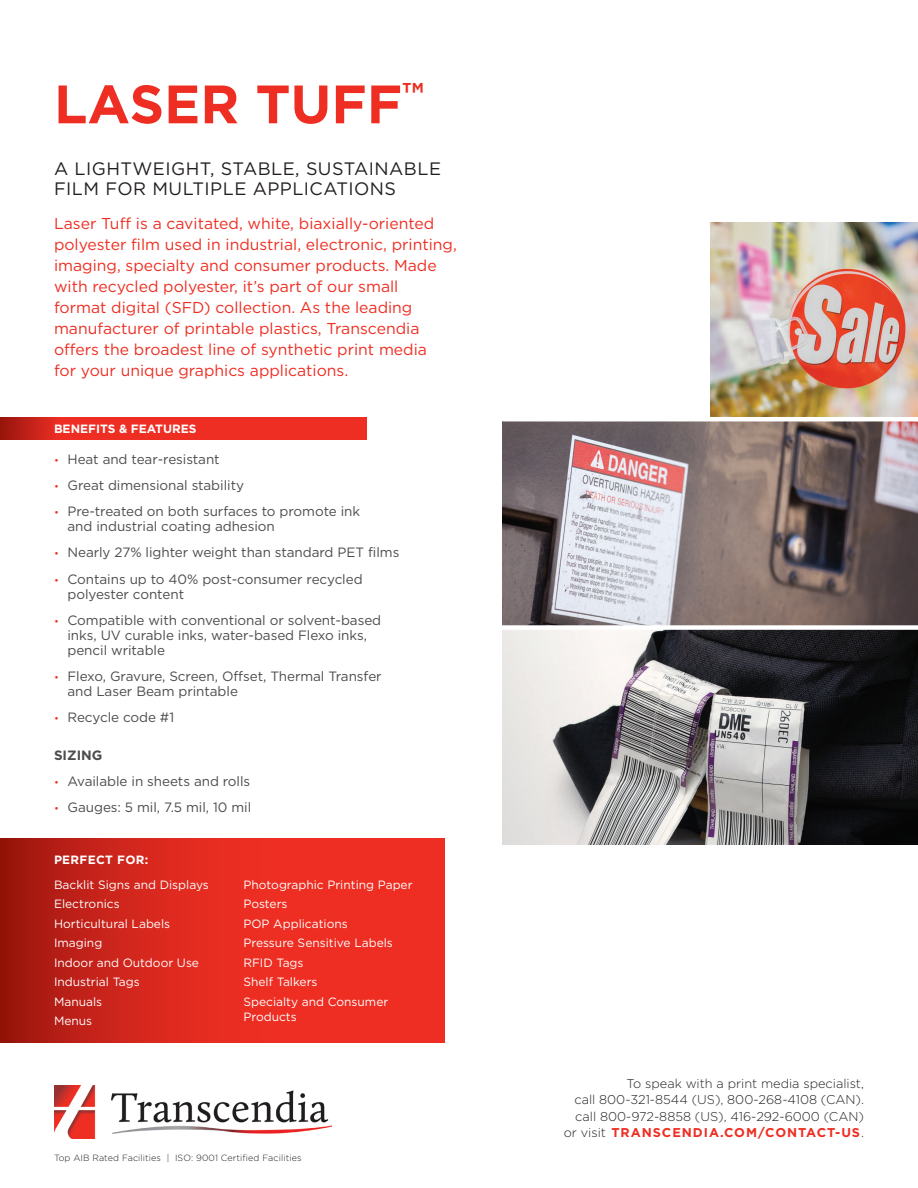
<style>
.page{position:relative;width:918px;height:1188px;background:#fff}
.page>*{position:absolute;margin:0;border:0;box-sizing:border-box;transform-origin:0 0}
.t1{font:700 54px "Gotham";color:#ee2e22}
.t2{font:18px/19.5px "Gotham";letter-spacing:.025em;color:#231f20}
.t3{font:15.75px/21px "Gotham";color:#ee2e22}
.t4{font:13.5px/15px "Gotham";letter-spacing:-.005em;color:#4b4c4d}
.t5{font:700 13.5px "Gotham";color:#4b4c4d}
.t6{font:300 12.75px/16.5px "Gotham";color:#231f20;text-align:right}
.t7{font:12px/15px "Gotham";color:#fff}
.t8{font:700 12px "Gotham";color:#fff}
.t9{font:700 12px "Gotham";letter-spacing:.025em;color:#fff}
.t10{font:300 9px "Gotham";letter-spacing:.01em;color:#231f20}
.s1{font-weight:300;font-size:10.5px;color:#ee2e22}
.s2{font-weight:700;color:#ee2e22}
</style>
<div class="page">
<svg style="left:0;top:839px;width:445px;height:203px;background:#d9281d"></svg>
<svg style="left:0;top:418px;width:366px;height:22px;background:#e62b20"></svg>
<img style="left:503px;top:421px;width:415px;height:204px">
<img style="left:503px;top:630px;width:415px;height:214px">
<img style="left:710px;top:222px;width:208px;height:195px">
<img style="left:54px;top:1085px;width:277px;height:53px">
<p class="t1" style="left:54px;top:73px;width:371px">LASER TUFF<sup>™</sup></p>
<p class="t2" style="left:54px;top:159px;width:389px">A LIGHTWEIGHT, STABLE, SUSTAINABLE<br>FILM FOR MULTIPLE APPLICATIONS</p>
<p class="t3" style="left:54px;top:213px;width:404px">Laser Tuff is a cavitated, white, biaxially-oriented polyester film used in industrial, electronic, printing, imaging, specialty and consumer products. Made with recycled polyester, it’s part of our small<br>format digital (SFD) collection. As the leading manufacturer of printable plastics, Transcendia offers the broadest line of synthetic print media<br>for your unique graphics applications.</p>
<p class="t8" style="left:54px;top:422px;width:144px">BENEFITS &amp; FEATURES</p>
<p class="t4" style="left:54px;top:451px;width:167px"><span class="s1">•</span> Heat and tear-resistant</p>
<p class="t4" style="left:54px;top:477px;width:192px"><span class="s1">•</span> Great dimensional stability</p>
<p class="t4" style="left:68px;top:504px;width:294px;text-indent:-14px"><span class="s1">•</span> Pre-treated on both surfaces to promote ink and industrial coating adhesion</p>
<p class="t4" style="left:54px;top:545px;width:347px"><span class="s1">•</span> Nearly 27% lighter weight than standard PET films</p>
<p class="t4" style="left:68px;top:571px;width:297px;text-indent:-14px"><span class="s1">•</span> Contains up to 40% post-consumer recycled polyester content</p>
<p class="t4" style="left:68px;top:612px;width:315px;text-indent:-14px"><span class="s1">•</span> Compatible with conventional or solvent-based inks, UV curable inks, water-based Flexo inks, pencil writable</p>
<p class="t4" style="left:68px;top:669px;width:316px;text-indent:-14px"><span class="s1">•</span> Flexo, Gravure, Screen, Offset, Thermal Transfer and Laser Beam printable</p>
<p class="t4" style="left:54px;top:710px;width:122px"><span class="s1">•</span> Recycle code #1</p>
<p class="t5" style="left:54px;top:747px;width:50px">SIZING</p>
<p class="t4" style="left:54px;top:774px;width:198px"><span class="s1">•</span> Available in sheets and rolls</p>
<p class="t4" style="left:54px;top:800px;width:199px"><span class="s1">•</span> Gauges: 5 mil, 7.5 mil, 10 mil</p>
<p class="t9" style="left:54px;top:853px;width:96px">PERFECT FOR:</p>
<p class="t7" style="left:54px;top:877px;width:156px">Backlit Signs and Displays</p>
<p class="t7" style="left:54px;top:896px;width:67px">Electronics</p>
<p class="t7" style="left:54px;top:916px;width:118px">Horticultural Labels</p>
<p class="t7" style="left:54px;top:935px;width:50px">Imaging</p>
<p class="t7" style="left:54px;top:955px;width:147px">Indoor and Outdoor Use</p>
<p class="t7" style="left:54px;top:974px;width:87px">Industrial Tags</p>
<p class="t7" style="left:54px;top:994px;width:50px">Manuals</p>
<p class="t7" style="left:54px;top:1013px;width:40px">Menus</p>
<p class="t7" style="left:243px;top:877px;width:171px">Photographic Printing Paper</p>
<p class="t7" style="left:243px;top:896px;width:46px">Posters</p>
<p class="t7" style="left:243px;top:916px;width:106px">POP Applications</p>
<p class="t7" style="left:243px;top:935px;width:151px">Pressure Sensitive Labels</p>
<p class="t7" style="left:243px;top:955px;width:62px">RFID Tags</p>
<p class="t7" style="left:243px;top:974px;width:76px">Shelf Talkers</p>
<p class="t7" style="left:243px;top:994px;width:146px">Specialty and Consumer<br>Products</p>
<p class="t10" style="left:54px;top:1152px;width:249px">Top AIB Rated Facilities | ISO: 9001 Certified Facilities</p>
<p class="t6" style="left:564px;top:1075px;width:302px">To speak with a print media specialist,<br>call 800-321-8544 (US), 800-268-4108 (CAN). call 800-972-8858 (US), 416-292-6000 (CAN) or visit <span class="s2">TRANSCENDIA.COM/CONTACT-US</span>.</p>
</div>
